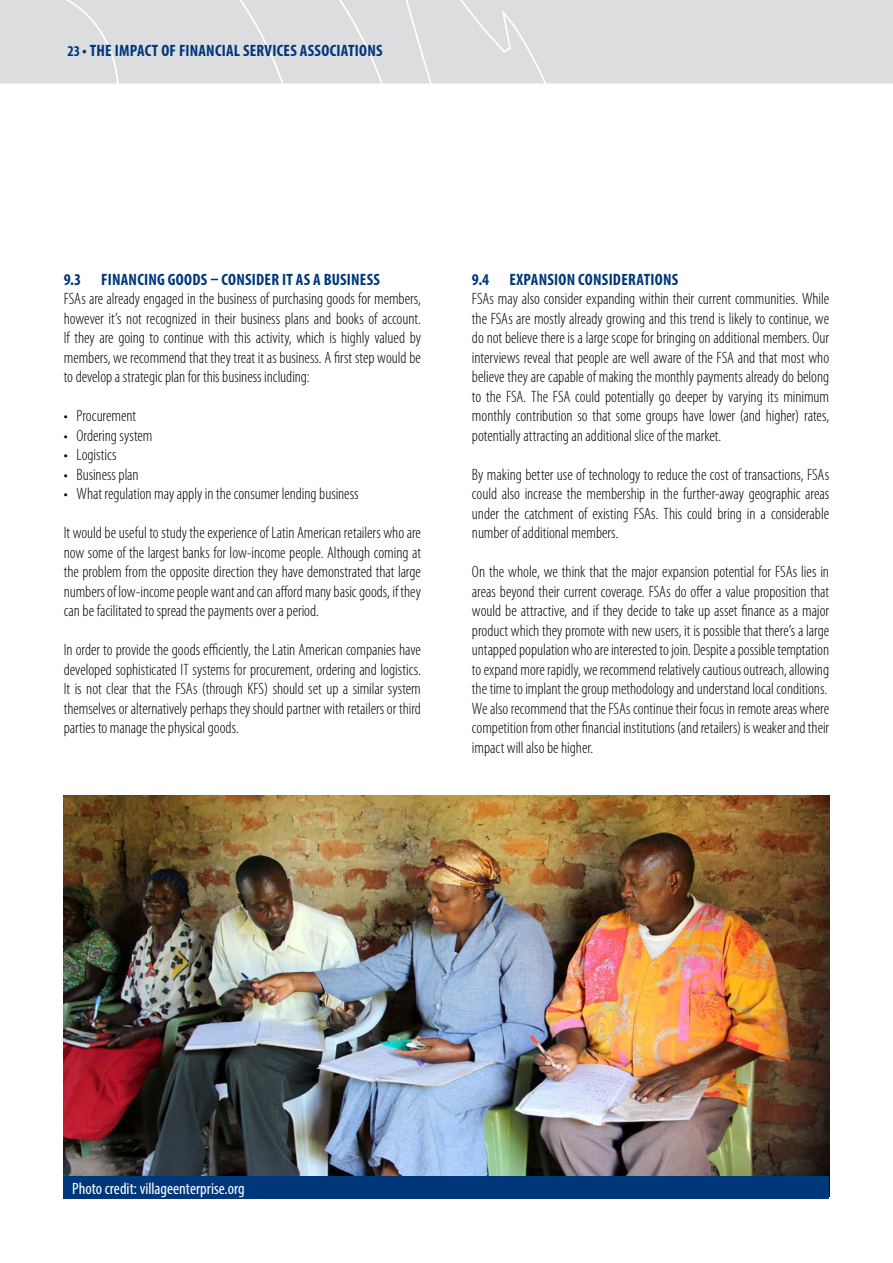
<style>
.page{position:relative;width:893px;height:1263px;background:#fff}
.page>*{position:absolute;margin:0;border:0;box-sizing:border-box;transform-origin:0 0}
.t1{font:300 condensed 16.5px/19.5px "Myriad Pro";letter-spacing:-.005em;color:#000;text-align:justify}
.t2{font:700 condensed 16.5px "Myriad Pro";letter-spacing:.015em;color:#00377b}
.t3{font:condensed 16.5px "Myriad Pro";color:#fff}
.s1{font-size:15px}
</style>
<div class="page">
<div style="left:0;top:0;width:893px;height:84px;background:#dcddde"></div>
<img style="left:64px;top:795px;width:765px;height:381px">
<div style="left:64px;top:1176px;width:765px;height:23px;background:#00377b"></div>
<p class="t2" style="left:67px;top:40px;width:46px"><span class="s1">23</span> FSA</p>
<p class="t2" style="left:161px;top:40px;width:98px">STUDY – REPORT</p>
<p class="t2" style="left:82px;top:40px;width:302px">• THE IMPACT OF FINANCIAL SERVICES ASSOCIATIONS</p>
<p class="t2" style="left:64px;top:269px;width:318px">9.3 FINANCING GOODS – CONSIDER IT AS A BUSINESS</p>
<p class="t1" style="left:64px;top:289px;width:359px">FSAs are already engaged in the business of purchasing goods for members, however it’s not recognized in their business plans and books of account.<br>If they are going to continue with this activity, which is highly valued by members, we recommend that they treat it as business. A first step would be to develop a strategic plan for this business including:</p>
<p class="t1" style="left:64px;top:406px;width:74px">• Procurement</p>
<p class="t1" style="left:64px;top:425px;width:90px">• Ordering system</p>
<p class="t1" style="left:64px;top:445px;width:54px">• Logistics</p>
<p class="t1" style="left:64px;top:464px;width:76px">• Business plan</p>
<p class="t1" style="left:64px;top:484px;width:296px">• What regulation may apply in the consumer lending business</p>
<p class="t1" style="left:64px;top:523px;width:359px">It would be useful to study the experience of Latin American retailers who are now some of the largest banks for low-income people. Although coming at the problem from the opposite direction they have demonstrated that large numbers of low-income people want and can afford many basic goods, if they can be facilitated to spread the payments over a period.</p>
<p class="t1" style="left:64px;top:640px;width:359px">In order to provide the goods efficiently, the Latin American companies have developed sophisticated IT systems for procurement, ordering and logistics.<br>It is not clear that the FSAs (through KFS) should set up a similar system themselves or alternatively perhaps they should partner with retailers or third parties to manage the physical goods.</p>
<p class="t2" style="left:472px;top:269px;width:208px">9.4 EXPANSION CONSIDERATIONS</p>
<p class="t1" style="left:472px;top:289px;width:359px">FSAs may also consider expanding within their current communities. While the FSAs are mostly already growing and this trend is likely to continue, we do not believe there is a large scope for bringing on additional members. Our interviews reveal that people are well aware of the FSA and that most who believe they are capable of making the monthly payments already do belong to the FSA. The FSA could potentially go deeper by varying its minimum monthly contribution so that some groups have lower (and higher) rates, potentially attracting an additional slice of the market.</p>
<p class="t1" style="left:472px;top:464px;width:359px">By making better use of technology to reduce the cost of transactions, FSAs could also increase the membership in the further-away geographic areas under the catchment of existing FSAs. This could bring in a considerable number of additional members.</p>
<p class="t1" style="left:472px;top:562px;width:359px;text-align:left">On the whole, we think that the major expansion potential for FSAs lies in areas beyond their current coverage. FSAs do offer a value proposition that would be attractive, and if they decide to take up asset finance as a major product which they promote with new users, it is possible that there’s a large untapped population who are interested to join. Despite a possible temptation to expand more rapidly, we recommend relatively cautious outreach, allowing the time to implant the group methodology and understand local conditions.<br>We also recommend that the FSAs continue their focus in remote areas where competition from other financial institutions (and retailers) is weaker and their impact will also be higher.</p>
<p class="t3" style="left:72px;top:1178px;width:174px">Photo credit: villageenterprise.org</p>
</div>
